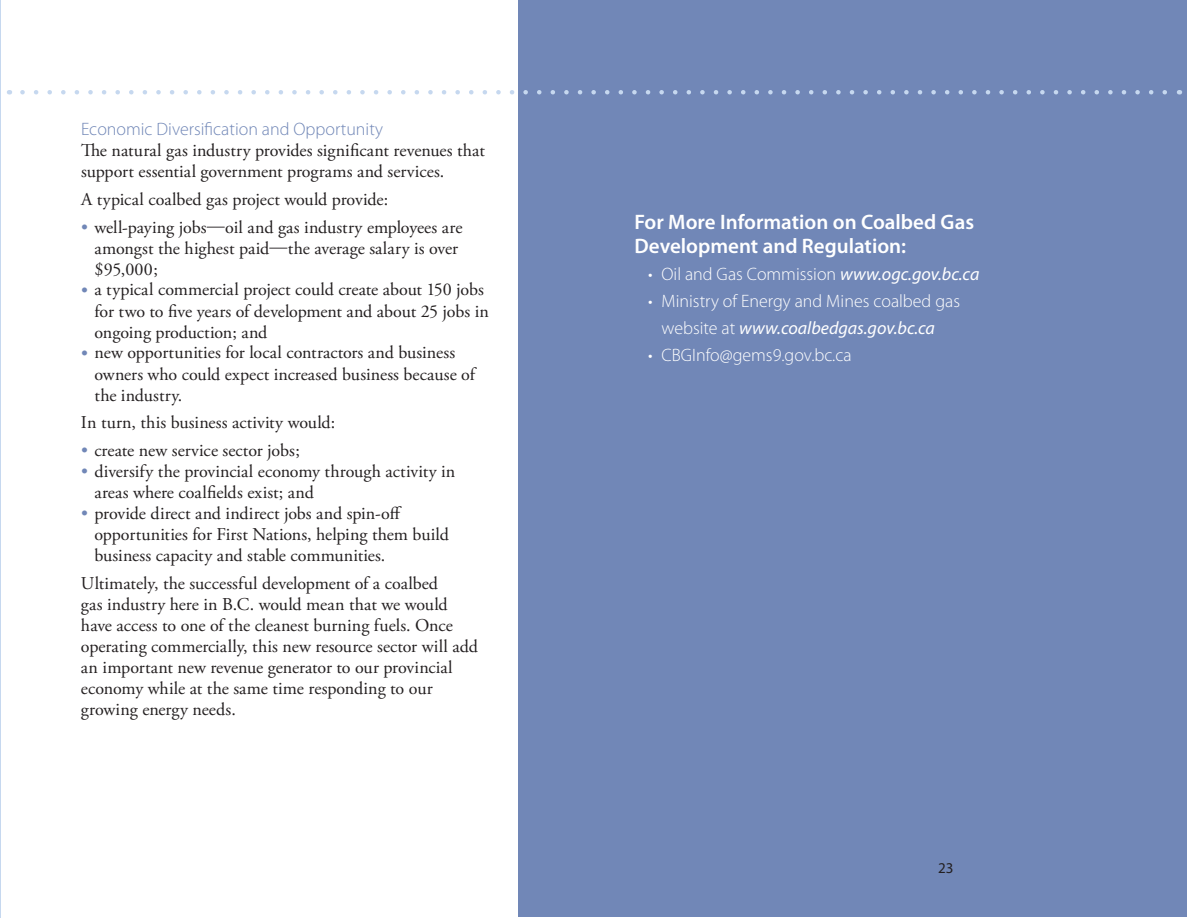
<style>
.page{position:relative;width:1188px;height:918px;background:#fff}
.page>*{position:absolute;margin:0;border:0;box-sizing:border-box;transform-origin:0 0}
.t1{font:600 21px/24px "Myriad Pro";color:#fff}
.t2{font:18px/21px "Adobe Garamond Pro";color:#231f20}
.t3{font:300 18px/27px "Myriad Pro";color:#fff}
.t4{font:300 18px "Myriad Pro";color:#7187b7}
.t5{font:15px "Myriad Pro";color:#231f20}
.s1{color:#7187b7}
.s2{font-weight:400;font-style:italic}
</style>
<div class="page">
<hr style="left:0;top:0;width:1px;height:918px;background:#c6d8ef">
<div style="left:519px;top:1px;width:668px;height:916px;background:#7187b7"></div>
<svg style="left:22px;top:90px;width:1145px;height:4px"></svg>
<p class="t4" style="left:81px;top:119px;width:304px">Economic Diversification and Opportunity</p>
<p class="t2" style="left:81px;top:140px;width:405px">The natural gas industry provides significant revenues that support essential government programs and services.</p>
<p class="t2" style="left:81px;top:189px;width:309px">A typical coalbed gas project would provide:</p>
<p class="t2" style="left:94px;top:217px;width:370px;text-indent:-13px"><span class="s1">•</span> well-paying jobs—oil and gas industry employees are amongst the highest paid—the average salary is over $95,000;</p>
<p class="t2" style="left:94px;top:280px;width:396px;text-indent:-13px"><span class="s1">•</span> a typical commercial project could create about 150 jobs for two to five years of development and about 25 jobs in ongoing production; and</p>
<p class="t2" style="left:94px;top:343px;width:382px;text-indent:-13px"><span class="s1">•</span> new opportunities for local contractors and business owners who could expect increased business because of the industry.</p>
<p class="t2" style="left:81px;top:413px;width:256px">In turn, this business activity would:</p>
<p class="t2" style="left:81px;top:440px;width:220px"><span class="s1">•</span> create new service sector jobs;</p>
<p class="t2" style="left:94px;top:461px;width:362px;text-indent:-13px"><span class="s1">•</span> diversify the provincial economy through activity in areas where coalfields exist; and</p>
<p class="t2" style="left:94px;top:503px;width:356px;text-indent:-13px"><span class="s1">•</span> provide direct and indirect jobs and spin-off opportunities for First Nations, helping them build business capacity and stable communities.</p>
<p class="t2" style="left:81px;top:573px;width:398px">Ultimately, the successful development of a coalbed<br>gas industry here in B.C. would mean that we would have access to one of the cleanest burning fuels. Once operating commercially, this new resource sector will add an important new revenue generator to our provincial economy while at the same time responding to our growing energy needs.</p>
<p class="t1" style="left:634px;top:211px;width:341px">For More Information on Coalbed Gas<br>Development and Regulation:</p>
<p class="t3" style="left:662px;top:261px;width:319px">Oil and Gas Commission <span class="s2">www.ogc.gov.bc.ca </span>Ministry of Energy and Mines coalbed gas website at <span class="s2">www.coalbedgas.gov.bc.ca </span>CBGInfo@gems9.gov.bc.ca</p>
<p class="t3" style="left:648px;top:261px;width:6px">• •</p>
<p class="t3" style="left:648px;top:342px;width:6px">•</p>
<p class="t5" style="left:938px;top:860px;width:17px">23</p>
</div>
